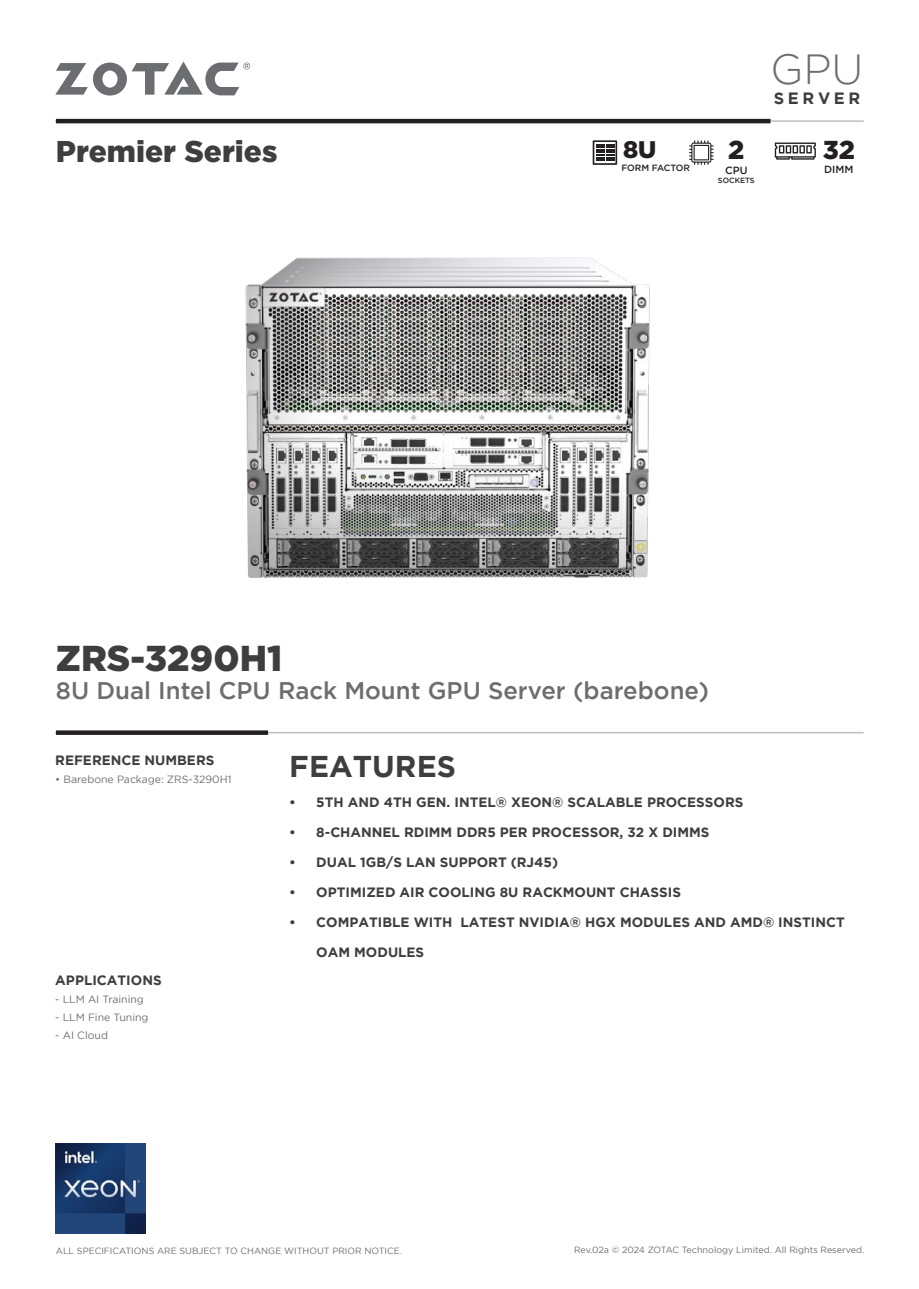
<style>
.page{position:relative;width:919px;height:1289px;background:#fff}
.page>*{position:absolute;margin:0;border:0;box-sizing:border-box;transform-origin:0 0}
.t1{font:300 42px "Gotham";color:#6c6d70}
.t2{font:900 36px "Gotham";color:#3e3e3f}
.t3{font:900 30px "Gotham";color:#3e3e3f}
.t4{font:700 30px "Gotham";color:#3e3e3f}
.t5{font:900 25.95px "Gotham";color:#231f20}
.t6{font:500 24px "Gotham";color:#6c6d70}
.t7{font:900 24px "Gotham";color:#231f20}
.t8{font:700 16.35px "Gotham";letter-spacing:.225em;color:#3e3e3f}
.t9{font:700 13.5px "Gotham";color:#3e3e3f}
.t10{font:10.5px "Gotham";color:#6c6d70}
.t11{font:500 10.35px "Gotham";color:#231f20}
.t12{font:9px "Gotham";color:#6c6d70}
.t13{font:500 9px "Gotham";letter-spacing:-.005em;color:#231f20}
.t14{font:500 7.5px "Gotham";color:#231f20}
.s1{font-family:"Adobe Ming Std";font-weight:300}
</style>
<div class="page">
<svg style="left:689px;top:140px;width:24px;height:25px"></svg>
<svg style="left:774px;top:142px;width:41px;height:18px"></svg>
<svg style="left:592px;top:140px;width:25px;height:25px"></svg>
<svg style="left:55px;top:62px;width:195px;height:34px"></svg>
<hr style="left:55px;top:120px;width:808px;height:2px;background:#bcbdc0">
<hr style="left:55px;top:732px;width:808px;height:1px;background:#bcbdc0">
<hr style="left:56px;top:119px;width:714px;height:4px;background:#231f20">
<div style="left:56px;top:730px;width:212px;height:5px;background:#231f20"></div>
<img style="left:245px;top:257px;width:405px;height:321px">
<img style="left:55px;top:1143px;width:90px;height:90px">
<h3 class="t3" style="left:56px;top:134px;width:223px">Premier Series</h3>
<h3 class="t7" style="left:623px;top:135px;width:35px">8U</h3>
<p class="t13" style="left:621px;top:163px;width:70px">FORM FACTOR</p>
<h3 class="t5" style="left:728px;top:135px;width:18px">2</h3>
<p class="t11" style="left:725px;top:165px;width:24px">CPU</p>
<p class="t14" style="left:718px;top:176px;width:38px">SOCKETS</p>
<h1 class="t1" style="left:770px;top:46px;width:94px">GPU</h1>
<p class="t8" style="left:773px;top:88px;width:88px">SERVER</p>
<h3 class="t5" style="left:822px;top:135px;width:34px">32</h3>
<p class="t11" style="left:824px;top:163px;width:31px">DIMM</p>
<h2 class="t2" style="left:56px;top:637px;width:228px">ZRS-3290H1</h2>
<h3 class="t6" style="left:56px;top:677px;width:654px">8U Dual Intel CPU Rack Mount GPU Server (barebone)</h3>
<p class="t9" style="left:55px;top:752px;width:161px">REFERENCE NUMBERS</p>
<p class="t10" style="left:55px;top:773px;width:178px">• Barebone Package: ZRS-3290H1</p>
<p class="t9" style="left:55px;top:972px;width:108px">APPLICATIONS</p>
<p class="t10" style="left:55px;top:993px;width:90px">- LLM AI Training</p>
<p class="t10" style="left:55px;top:1011px;width:95px">- LLM Fine Tuning</p>
<p class="t10" style="left:55px;top:1029px;width:54px">- AI Cloud</p>
<h3 class="t4" style="left:289px;top:749px;width:168px">FEATURES</h3>
<p class="t9" style="left:289px;top:794px;width:455px">• 5TH AND 4TH GEN. INTEL® XEON® SCALABLE PROCESSORS</p>
<p class="t9" style="left:289px;top:824px;width:421px">• 8-CHANNEL RDIMM DDR5 PER PROCESSOR, 32 X DIMMS</p>
<p class="t9" style="left:289px;top:854px;width:270px">• DUAL 1GB/S LAN SUPPORT (RJ45)</p>
<p class="t9" style="left:289px;top:884px;width:393px">• OPTIMIZED AIR COOLING 8U RACKMOUNT CHASSIS</p>
<p class="t9" style="left:289px;top:914px;width:557px">• COMPATIBLE WITH LATEST NVIDIA® HGX MODULES AND AMD® INSTINCT</p>
<p class="t9" style="left:316px;top:944px;width:109px">OAM MODULES</p>
<p class="t12" style="left:56px;top:1246px;width:347px">ALL SPECIFICATIONS ARE SUBJECT TO CHANGE WITHOUT PRIOR NOTICE<span class="s1">.</span></p>
<p class="t12" style="left:574px;top:1244px;width:292px">Rev.02a © 2024 ZOTAC Technology Limited. All Rights Reserved.</p>
</div>
